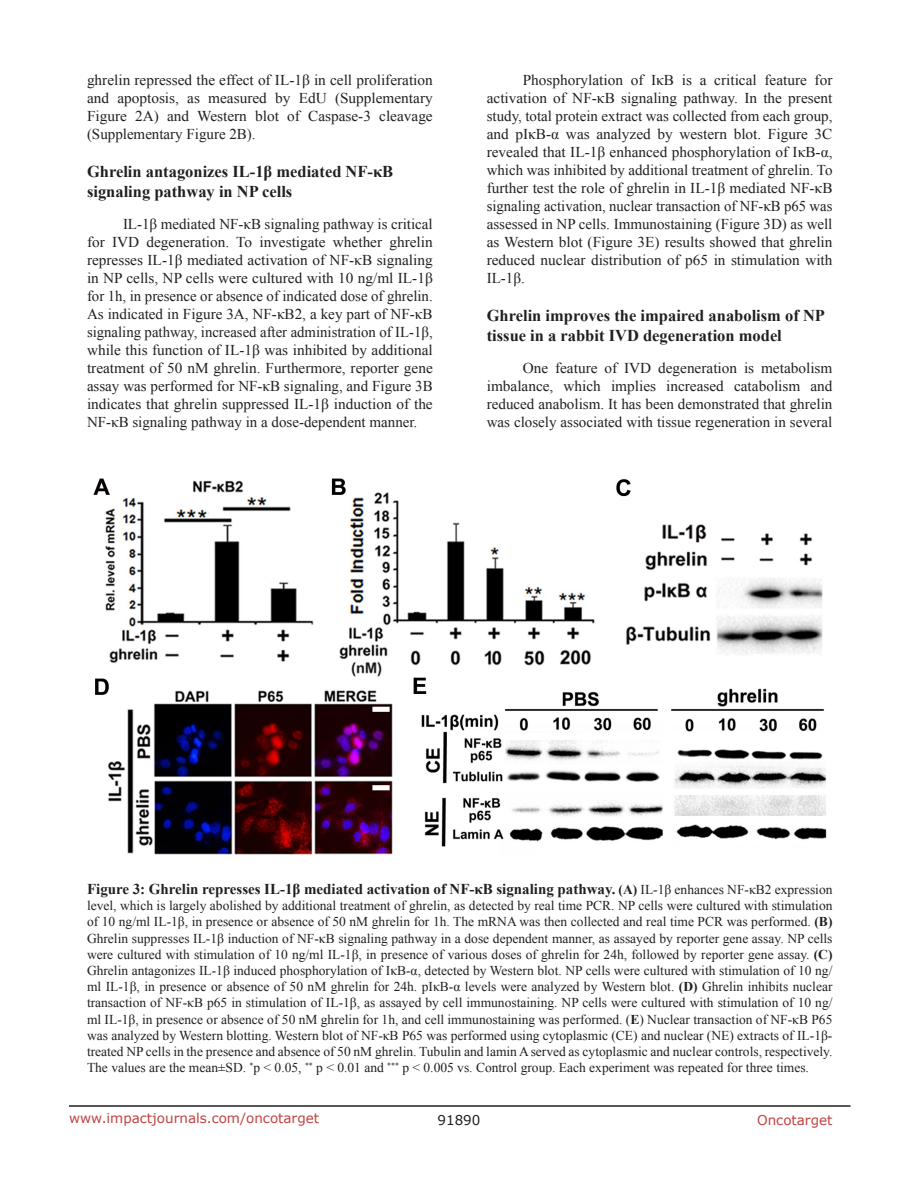
<style>
.page{position:relative;width:918px;height:1188px;background:#fff}
.page>*{position:absolute;margin:0;border:0;box-sizing:border-box;transform-origin:0 0}
.SubHeading{font:700 16.5px/19.8px "Times New Roman";color:#231f20}
.BodyText{font:15px/18px "Times New Roman";color:#231f20;text-align:justify}
.figuretext{font:700 15px "Times New Roman";color:#231f20}
.figuretext-2{font:13.5px/16.2px "Times New Roman";color:#231f20;text-align:justify}
.t1{font:13.5px "Verdana";color:#c24141}
.t2{font:13.5px "Verdana";color:#231f20}
.s1{font-size:13.5px}
.s2{font-weight:400;font-size:13.5px}
.s3{font-weight:700}
</style>
<div class="page">
<hr style="left:69px;top:1105px;width:781px;height:2px;background:#231f20">
<img style="left:93px;top:478px;width:734px;height:377px">
<p class="BodyText" style="left:87px;top:71px;width:347px">ghrelin repressed the effect of IL-1β in cell proliferation and apoptosis, as measured by EdU (Supplementary Figure 2A) and Western blot of Caspase-3 cleavage (Supplementary Figure 2B).</p>
<p class="SubHeading" style="left:87px;top:161px;width:308px">Ghrelin antagonizes IL-1β mediated NF-κB signaling pathway in NP cells</p>
<p class="BodyText" style="left:87px;top:214px;width:347px;text-indent:36px">IL-1β mediated NF-κB signaling pathway is critical for IVD degeneration. To investigate whether ghrelin represses IL-1β mediated activation of NF-κB signaling in NP cells, NP cells were cultured with 10 ng/ml IL-1β for 1h, in presence or absence of indicated dose of ghrelin.<br>As indicated in Figure 3A, NF-κB2, a key part of NF-κB signaling pathway, increased after administration of IL-1β, while this function of IL-1β was inhibited by additional treatment of 50 nM ghrelin. Furthermore, reporter gene assay was performed for NF-κB signaling, and Figure 3B indicates that ghrelin suppressed IL-1β induction of the NF-κB signaling pathway in a dose-dependent manner.</p>
<p class="BodyText" style="left:487px;top:71px;width:347px;text-indent:36px">Phosphorylation of IκB is a critical feature for activation of NF-κB signaling pathway. In the present study, total protein extract was collected from each group, and pIκB-α was analyzed by western blot. Figure 3C revealed that IL-1β enhanced phosphorylation of IκB-α, which was inhibited by additional treatment of ghrelin. To further test the role of ghrelin in IL-1β mediated NF-κB signaling activation, nuclear transaction of NF-κB p65 was assessed in NP cells. Immunostaining (Figure 3D) as well as Western blot (Figure 3E) results showed that ghrelin reduced nuclear distribution of p65 in stimulation with IL-1β.</p>
<p class="SubHeading" style="left:487px;top:305px;width:340px">Ghrelin improves the impaired anabolism of NP tissue in a rabbit IVD degeneration model</p>
<p class="BodyText" style="left:487px;top:358px;width:347px;text-indent:36px">One feature of IVD degeneration is metabolism imbalance, which implies increased catabolism and reduced anabolism. It has been demonstrated that ghrelin was closely associated with tissue regeneration in several</p>
<p class="figuretext" style="left:87px;top:879px;width:747px">Figure 3: Ghrelin represses IL-1β mediated activation of NF-κB signaling pathway. <span class="s1">(A)</span> <span class="s2">IL-1β enhances NF-κB2 expression</span></p>
<p class="figuretext-2" style="left:87px;top:897px;width:747px">level, which is largely abolished by additional treatment of ghrelin, as detected by real time PCR. NP cells were cultured with stimulation of 10 ng/ml IL-1β, in presence or absence of 50 nM ghrelin for 1h. The mRNA was then collected and real time PCR was performed. <span class="s3">(B)<br></span>Ghrelin suppresses IL-1β induction of NF-κB signaling pathway in a dose dependent manner, as assayed by reporter gene assay. NP cells were cultured with stimulation of 10 ng/ml IL-1β, in presence of various doses of ghrelin for 24h, followed by reporter gene assay. <span class="s3">(C)<br></span>Ghrelin antagonizes IL-1β induced phosphorylation of IκB-α, detected by Western blot. NP cells were cultured with stimulation of 10 ng/ ml IL-1β, in presence or absence of 50 nM ghrelin for 24h. pIκB-α levels were analyzed by Western blot. <span class="s3">(D)</span> Ghrelin inhibits nuclear transaction of NF-κB p65 in stimulation of IL-1β, as assayed by cell immunostaining. NP cells were cultured with stimulation of 10 ng/ ml IL-1β, in presence or absence of 50 nM ghrelin for 1h, and cell immunostaining was performed. (<span class="s3">E</span>) Nuclear transaction of NF-κB P65 was analyzed by Western blotting. Western blot of NF-κB P65 was performed using cytoplasmic (CE) and nuclear (NE) extracts of IL-1β&shy;treated NP cells in the presence and absence of 50 nM ghrelin. Tubulin and lamin A served as cytoplasmic and nuclear controls, respectively.<br>The values are the mean±SD. <sup>*</sup>p &lt; 0.05, <sup>**</sup> p &lt; 0.01 and <sup>***</sup> p &lt; 0.005 vs. Control group. Each experiment was repeated for three times.</p>
<p class="t1" style="left:69px;top:1109px;width:252px">www.impactjournals.com/oncotarget</p>
<p class="t2" style="left:438px;top:1111px;width:44px">91890</p>
<p class="t1" style="left:757px;top:1111px;width:77px">Oncotarget</p>
</div>
